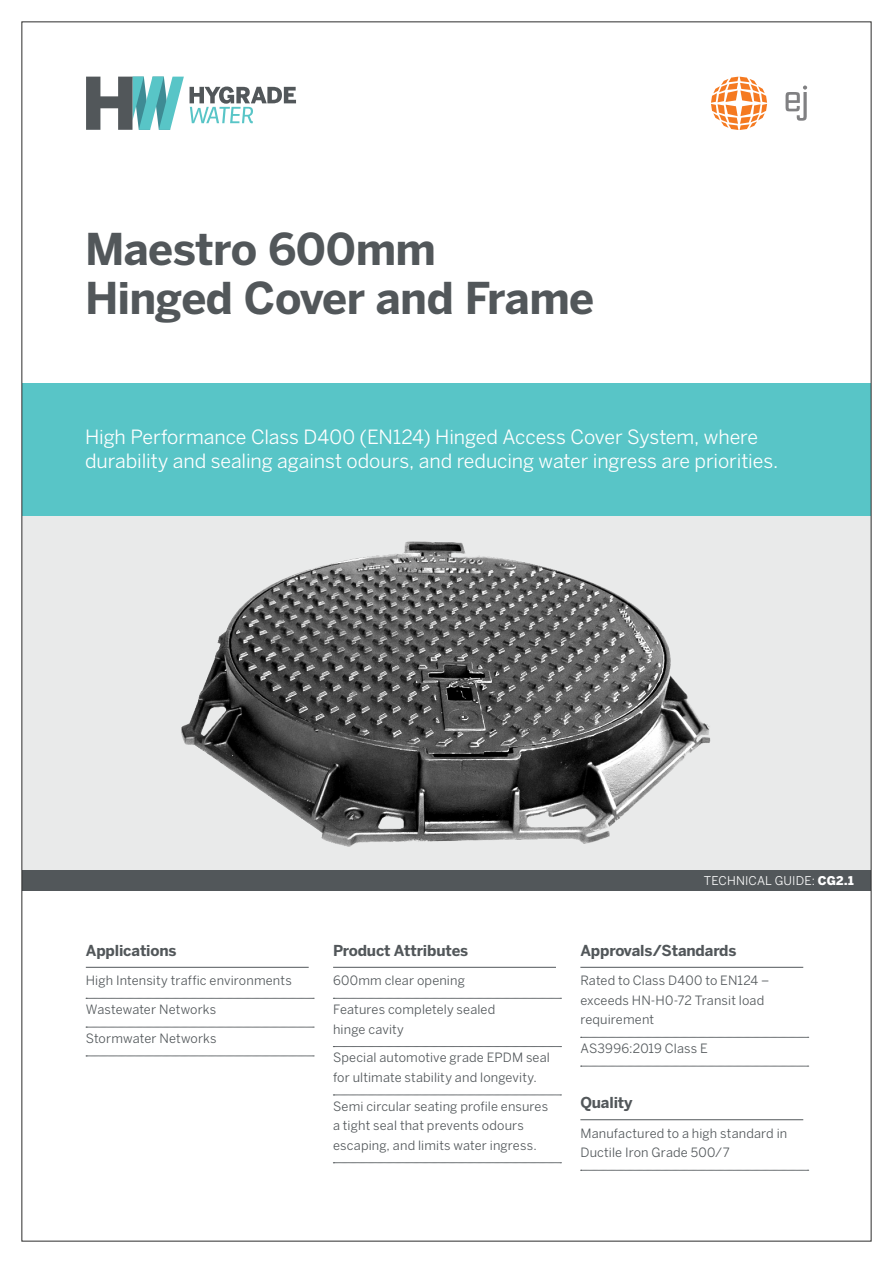
<style>
.page{position:relative;width:893px;height:1263px;background:#fff}
.page>*{position:absolute;margin:0;border:0;box-sizing:border-box;transform-origin:0 0}
.t1{font:700 43.5px/49.5px "Benton Sans";letter-spacing:-.015em;color:#52575a}
.t2{font:19.5px/24px "Benton Sans";letter-spacing:-.005em;color:#fff}
.t3{font:700 15px "Benton Sans";letter-spacing:-.01em;color:#52575a}
.t4{font:12.75px/19.5px "Benton Sans";letter-spacing:.01em;color:#52575a}
.t5{font:12px "Benton Sans";letter-spacing:.015em;color:#fff}
.s1{font-weight:900}
</style>
<div class="page">
<div style="left:22px;top:383px;width:849px;height:134px;background:#58c5c7"></div>
<div style="left:22px;top:870px;width:849px;height:21px;background:#52575a"></div>
<hr style="left:86px;top:967px;width:223px;height:1px;background:#52575a">
<svg style="left:86px;top:998px;width:228px;height:1px"></svg>
<svg style="left:86px;top:1027px;width:228px;height:1px"></svg>
<svg style="left:86px;top:1056px;width:228px;height:1px"></svg>
<hr style="left:333px;top:967px;width:223px;height:1px;background:#52575a">
<svg style="left:333px;top:998px;width:228px;height:1px"></svg>
<svg style="left:333px;top:1046px;width:228px;height:1px"></svg>
<svg style="left:333px;top:1095px;width:228px;height:1px"></svg>
<svg style="left:333px;top:1162px;width:228px;height:1px"></svg>
<hr style="left:580px;top:967px;width:223px;height:1px;background:#52575a">
<svg style="left:581px;top:1037px;width:228px;height:1px"></svg>
<svg style="left:581px;top:1066px;width:228px;height:1px"></svg>
<hr style="left:580px;top:1119px;width:223px;height:1px;background:#52575a">
<svg style="left:581px;top:1170px;width:228px;height:1px"></svg>
<svg style="left:190px;top:87px;width:106px;height:36px"></svg>
<svg style="left:86px;top:77px;width:98px;height:53px"></svg>
<div style="left:22px;top:517px;width:849px;height:353px;background:#e9eaea"></div>
<img style="left:181px;top:541px;width:530px;height:306px">
<svg style="left:785px;top:86px;width:22px;height:35px"></svg>
<svg style="left:711px;top:77px;width:56px;height:53px"></svg>
<h1 class="t1" style="left:85px;top:223px;width:511px">Maestro 600mm<br>Hinged Cover and Frame</h1>
<h2 class="t2" style="left:85px;top:425px;width:695px">High Performance Class D400 (EN124) Hinged Access Cover System, where durability and sealing against odours, and reducing water ingress are priorities.</h2>
<p class="t3" style="left:86px;top:941px;width:92px">Applications</p>
<p class="t4" style="left:86px;top:971px;width:207px">High Intensity traffic environments</p>
<p class="t4" style="left:86px;top:999px;width:132px">Wastewater Networks</p>
<p class="t4" style="left:86px;top:1028px;width:132px">Stormwater Networks</p>
<p class="t3" style="left:333px;top:941px;width:136px">Product Attributes</p>
<p class="t4" style="left:333px;top:971px;width:133px">600mm clear opening</p>
<p class="t4" style="left:333px;top:999px;width:164px">Features completely sealed hinge cavity</p>
<p class="t4" style="left:333px;top:1048px;width:218px">Special automotive grade EPDM seal for ultimate stability and longevity.</p>
<p class="t4" style="left:333px;top:1096px;width:217px">Semi circular seating profile ensures a tight seal that prevents odours escaping, and limits water ingress.</p>
<p class="t5" style="left:704px;top:873px;width:151px">TECHNICAL GUIDE: <span class="s1">CG2.1</span></p>
<p class="t3" style="left:580px;top:941px;width:158px">Approvals/Standards</p>
<p class="t4" style="left:580px;top:971px;width:191px">Rated to Class D400 to EN124 – exceeds HN-H0-72 Transit load requirement</p>
<p class="t4" style="left:580px;top:1038px;width:129px">AS3996:2019 Class E</p>
<p class="t3" style="left:580px;top:1094px;width:54px">Quality</p>
<p class="t4" style="left:580px;top:1123px;width:208px">Manufactured to a high standard in<br>Ductile Iron Grade 500/7</p>
</div>
